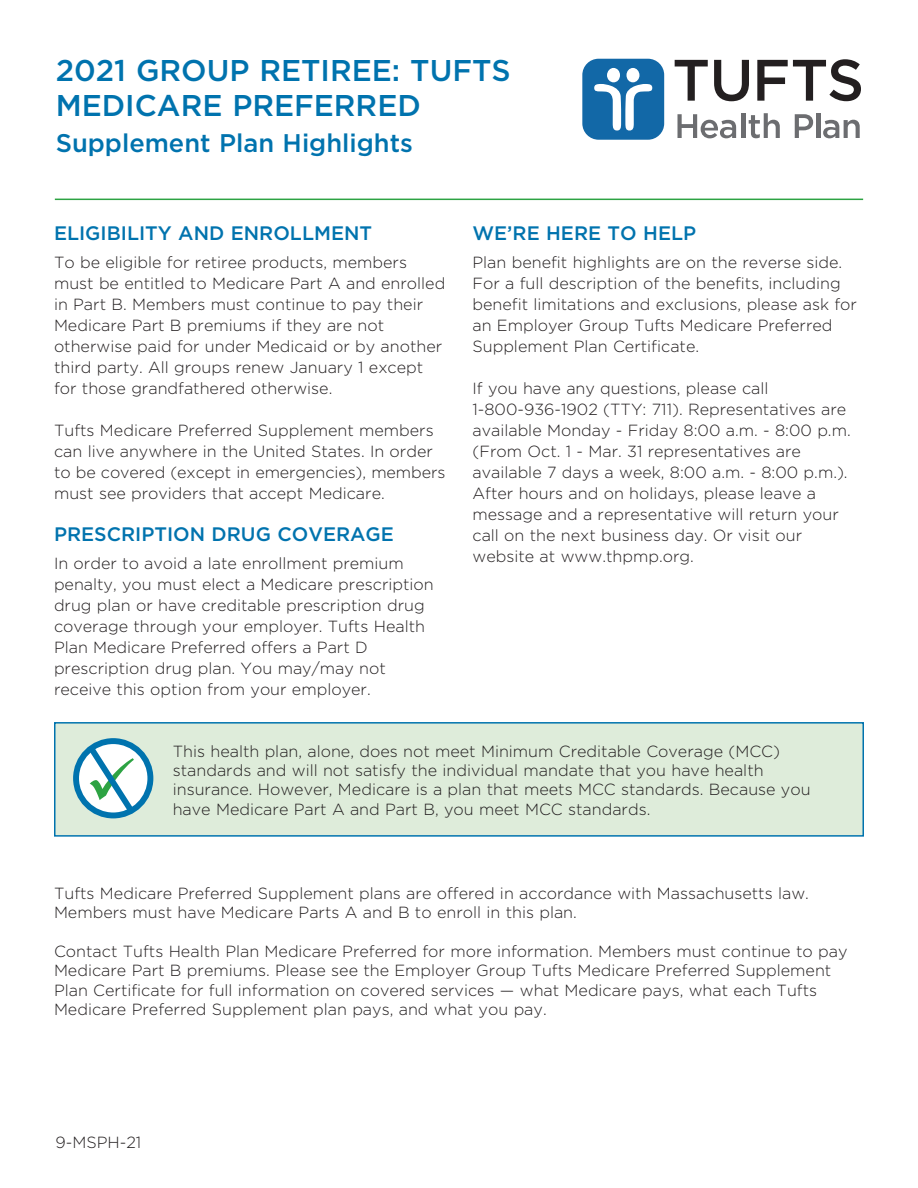
<style>
.page{position:relative;width:918px;height:1188px;background:#fff}
.page>*{position:absolute;margin:0;border:0;box-sizing:border-box;transform-origin:0 0}
.t1{font:500 30px/35.1px "Gotham";color:#0073ae}
.t2{font:500 25.5px "Gotham";color:#0073ae}
.t3{font:500 19.5px "Gotham";color:#0073ae}
.t4{font:300 16.2px/21px "Gotham";color:#231f20}
</style>
<div class="page">
<div style="left:54px;top:722px;width:810px;height:115px;background:#deecda;border:2px solid #0073ae"></div>
<hr style="left:55px;top:199px;width:808px;height:1px;background:#2da343">
<svg style="left:76px;top:741px;width:74px;height:74px"></svg>
<div style="left:73px;top:738px;width:80px;height:80px;border:6px solid #0073ae;border-radius:50%"></div>
<svg style="left:675px;top:60px;width:33px;height:41px"></svg>
<svg style="left:714px;top:60px;width:35px;height:41px"></svg>
<svg style="left:757px;top:59px;width:104px;height:42px"></svg>
<svg style="left:677px;top:114px;width:59px;height:24px"></svg>
<hr style="left:741px;top:113px;width:4px;height:25px;background:#6c6d70">
<svg style="left:749px;top:113px;width:31px;height:25px"></svg>
<svg style="left:795px;top:114px;width:18px;height:24px"></svg>
<hr style="left:816px;top:113px;width:4px;height:25px;background:#6c6d70">
<svg style="left:823px;top:120px;width:37px;height:18px"></svg>
<div style="left:582px;top:59px;width:82px;height:81px;background:#1268a7;border-radius:16px"></div>
<div style="left:626px;top:68px;width:14px;height:14px;background:#fff;border-radius:50%"></div>
<svg style="left:594px;top:84px;width:58px;height:47px"></svg>
<div style="left:607px;top:68px;width:13px;height:14px;background:#fff;border-radius:50%"></div>
<svg style="left:83px;top:740px;width:56px;height:78px;background:#bad9e7"></svg>
<h1 class="t1" style="left:56px;top:52px;width:457px">2021 GROUP RETIREE: TUFTS<br>MEDICARE PREFERRED</h1>
<h2 class="t2" style="left:56px;top:126px;width:359px">SUPPLEMENT PLAN HIGHLIGHTS</h2>
<p class="t3" style="left:54px;top:221px;width:320px">ELIGIBILITY AND ENROLLMENT</p>
<p class="t4" style="left:54px;top:251px;width:393px">To be eligible for retiree products, members must be entitled to Medicare Part A and enrolled in Part B. Members must continue to pay their Medicare Part B premiums if they are not otherwise paid for under Medicaid or by another third party. All groups renew January 1 except for those grandfathered otherwise.</p>
<p class="t4" style="left:54px;top:419px;width:393px">Tufts Medicare Preferred Supplement members can live anywhere in the United States. In order to be covered (except in emergencies), members must see providers that accept Medicare.</p>
<p class="t3" style="left:54px;top:521px;width:341px">PRESCRIPTION DRUG COVERAGE</p>
<p class="t4" style="left:54px;top:552px;width:381px">In order to avoid a late enrollment premium penalty, you must elect a Medicare prescription drug plan or have creditable prescription drug coverage through your employer. Tufts Health Plan Medicare Preferred offers a Part D prescription drug plan. You may/may not receive this option from your employer.</p>
<p class="t3" style="left:472px;top:221px;width:225px">WE’RE HERE TO HELP</p>
<p class="t4" style="left:472px;top:251px;width:386px">Plan benefit highlights are on the reverse side.<br>For a full description of the benefits, including benefit limitations and exclusions, please ask for an Employer Group Tufts Medicare Preferred Supplement Plan Certificate.</p>
<p class="t4" style="left:472px;top:377px;width:380px">If you have any questions, please call 1-800-936-1902 (TTY: 711). Representatives are available Monday - Friday 8:00 a.m. - 8:00 p.m. (From Oct. 1 - Mar. 31 representatives are available 7 days a week, 8:00 a.m. - 8:00 p.m.).<br>After hours and on holidays, please leave a message and a representative will return your call on the next business day. Or visit our website at www.thpmp.org.</p>
<p class="t4" style="left:173px;top:741px;width:639px;line-height:19.4px">This health plan, alone, does not meet Minimum Creditable Coverage (MCC) standards and will not satisfy the individual mandate that you have health insurance. However, Medicare is a plan that meets MCC standards. Because you have Medicare Part A and Part B, you meet MCC standards.</p>
<p class="t4" style="left:54px;top:883px;width:756px;line-height:19.4px">Tufts Medicare Preferred Supplement plans are offered in accordance with Massachusetts law.<br>Members must have Medicare Parts A and B to enroll in this plan.</p>
<p class="t4" style="left:54px;top:941px;width:795px;line-height:19.4px">Contact Tufts Health Plan Medicare Preferred for more information. Members must continue to pay Medicare Part B premiums. Please see the Employer Group Tufts Medicare Preferred Supplement Plan Certificate for full information on covered services — what Medicare pays, what each Tufts Medicare Preferred Supplement plan pays, and what you pay.</p>
<p class="t4" style="left:56px;top:1132px;width:87px">9-MSPH-21</p>
</div>
